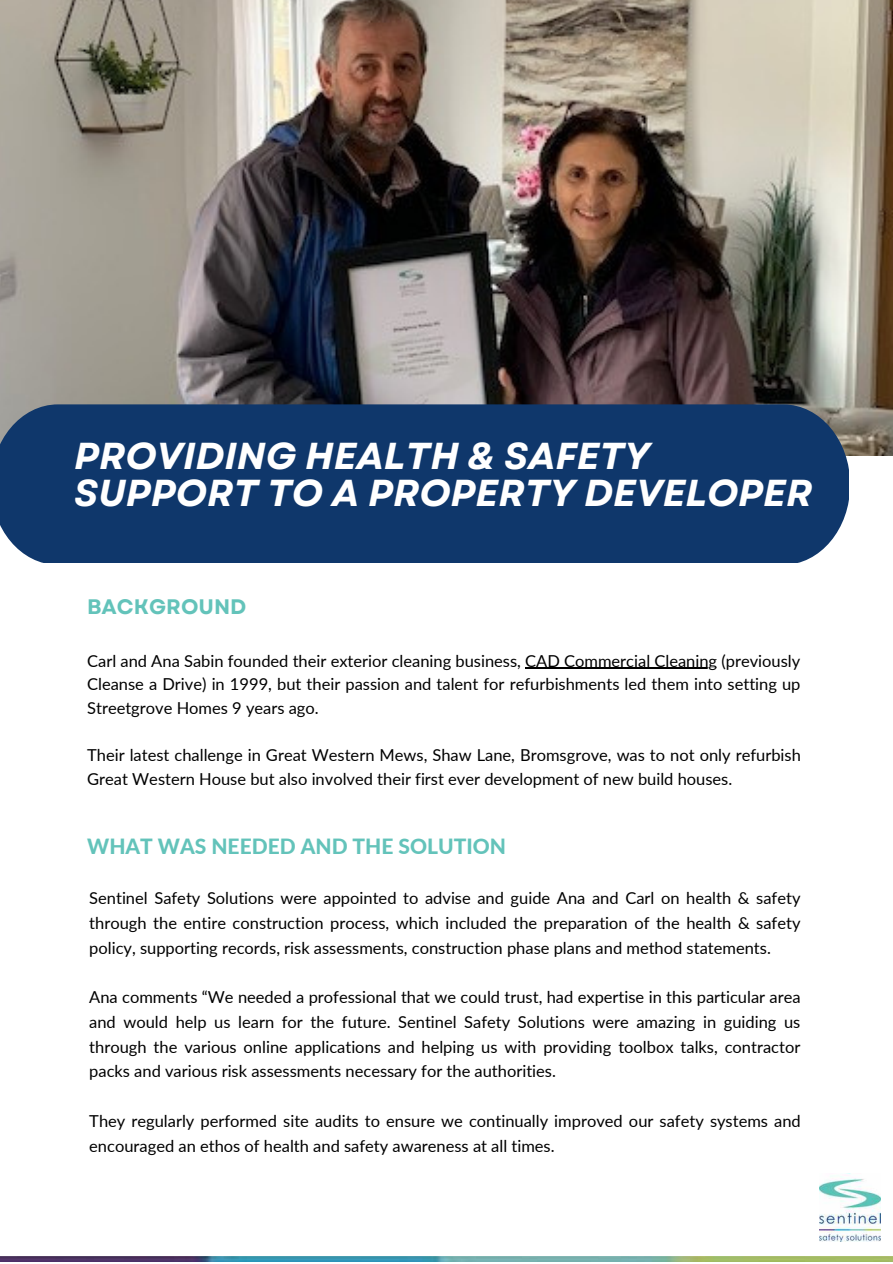
<style>
.page{position:relative;width:893px;height:1264px;background:#fff}
.page>*{position:absolute;margin:0;border:0;box-sizing:border-box;transform-origin:0 0}
.t1{font:italic 700 37.5px/37px "Garet";color:#fff}
.t2{font:800 21px "Lato";color:#63c3ba}
.t3{font:700 21px "Garet";color:#63c3ba}
.t4{font:16.5px/24.8px "Lato";color:#000;text-align:justify}
</style>
<div class="page">
<img style="left:0;top:0;width:892px;height:455px">
<div style="left:0;top:404px;width:848px;height:159px;background:#0f376b"></div>
<img style="left:819px;top:1173px;width:61px;height:68px">
<img style="left:0;top:1256px;width:892px;height:5px">
<hr style="left:525px;top:668px;width:192px;height:1px;background:#000">
<h1 class="t1" style="left:74px;top:438px;width:739px">PROVIDING HEALTH &amp; SAFETY<br>SUPPORT TO A PROPERTY DEVELOPER</h1>
<p class="t3" style="left:87px;top:594px;width:161px">BACKGROUND</p>
<p class="t4" style="left:87px;top:648px;width:714px;line-height:23.5px">Carl and Ana Sabin founded their exterior cleaning business, CAD Commercial Cleaning (previously Cleanse a Drive) in 1999, but their passion and talent for refurbishments led them into setting up Streetgrove Homes 9 years ago.</p>
<p class="t4" style="left:87px;top:742px;width:715px;line-height:23.5px">Their latest challenge in Great Western Mews, Shaw Lane, Bromsgrove, was to not only refurbish<br>Great Western House but also involved their first ever development of new build houses.</p>
<p class="t2" style="left:87px;top:830px;width:420px">WHAT WAS NEEDED AND THE SOLUTION</p>
<p class="t4" style="left:89px;top:885px;width:712px">Sentinel Safety Solutions were appointed to advise and guide Ana and Carl on health &amp; safety through the entire construction process, which included the preparation of the health &amp; safety policy, supporting records, risk assessments, construction phase plans and method statements.</p>
<p class="t4" style="left:89px;top:984px;width:712px">Ana comments “We needed a professional that we could trust, had expertise in this particular area and would help us learn for the future. Sentinel Safety Solutions were amazing in guiding us through the various online applications and helping us with providing toolbox talks, contractor packs and various risk assessments necessary for the authorities.</p>
<p class="t4" style="left:89px;top:1107px;width:713px">They regularly performed site audits to ensure we continually improved our safety systems and encouraged an ethos of health and safety awareness at all times.</p>
</div>
